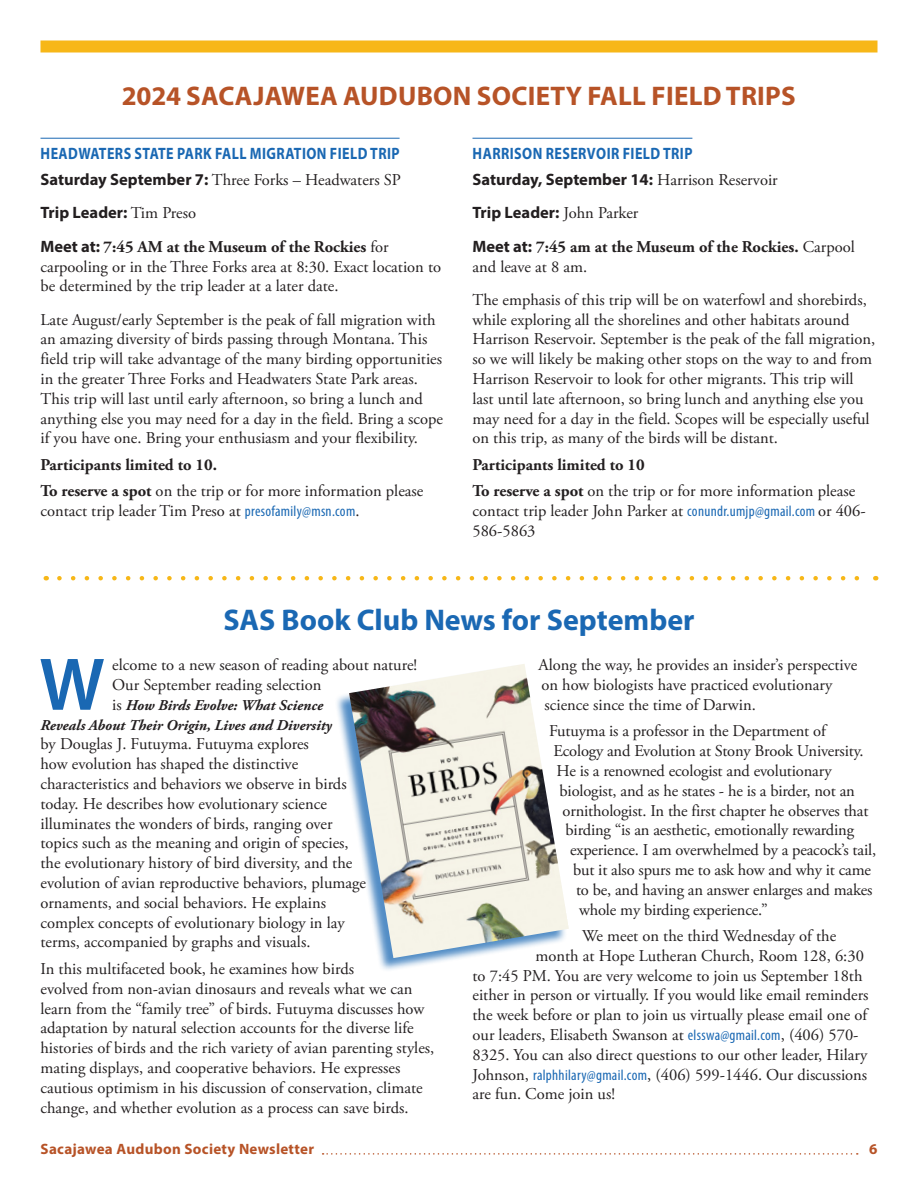
<style>
.page{position:relative;width:918px;height:1188px;background:#fff}
.page>*{position:absolute;margin:0;border:0;box-sizing:border-box;transform-origin:0 0}
.t1{font:600 75.3px "Myriad Pro";color:#1a68b3}
.t2{font:700 30px "Myriad Pro";color:#1a68b3}
.t3{font:700 27px "Myriad Pro";letter-spacing:.01em;color:#b75327}
.t4{font:16.5px/19.8px "Adobe Garamond Pro";color:#231f20}
.t5{font:700 16.5px/26.5px "Adobe Garamond Pro";color:#231f20}
.t6{font:700 16.5px/26.5px "Myriad Pro";letter-spacing:.03em;color:#1a68b3;scale:.85 1}
.t7{font:700 16.5px "Myriad Pro";color:#231f20}
.t8{font:italic 700 15px/19.8px "Adobe Garamond Pro";color:#231f20}
.t9{font:700 15px "Myriad Pro";letter-spacing:.02em;color:#b75327}
.s1{font-family:"Myriad Pro";font-weight:700}
.s2{font-family:"Adobe Garamond Pro";font-weight:400}
.s3{font-weight:700}
.s4{font-weight:400}
.s5{font-family:"Myriad Pro";font-stretch:condensed;font-size:15px;color:#1a68b3}
.s6{color:#231f20}
.s7{font-family:"Adobe Garamond Pro";font-weight:400;color:#231f20}
.s8{font-family:"Myriad Pro"}
.s9{font-weight:400;font-style:normal;font-size:16.5px}
</style>
<div class="page">
<div style="left:40px;top:40px;width:838px;height:12px;background:#f7b718"></div>
<svg style="left:323px;top:1153px;width:535px;height:2px"></svg>
<div style="left:335px;top:665px;width:233px;height:308px;background:#1a68b3;opacity:.75"></div>
<img style="left:349px;top:664px;width:220px;height:294px">
<hr style="left:40px;top:138px;width:360px;height:1px;background:#1a68b3">
<hr style="left:472px;top:138px;width:220px;height:1px;background:#1a68b3">
<svg style="left:59px;top:576px;width:801px;height:4px"></svg>
<h3 class="t3" style="left:122px;top:78px;width:675px">2024 SACAJAWEA AUDUBON SOCIETY FALL FIELD TRIPS</h3>
<p class="t6" style="left:41px;top:139px;width:424px">HEADWATERS STATE PARK FALL MIGRATION FIELD TRIP</p>
<p class="t4" style="left:40px;top:171px;width:362px"><span class="s1">Saturday September 7:</span> Three Forks – Headwaters SP</p>
<p class="t7" style="left:40px;top:202px;width:157px">Trip Leader: <span class="s2">Tim Preso</span></p>
<p class="t4" style="left:40px;top:237px;width:402px"><span class="s1">Meet at:</span> <span class="s3">7:45 AM at the Museum of the Rockies</span> for carpooling or in the Three Forks area at 8:30. Exact location to be determined by the trip leader at a later date.</p>
<p class="t4" style="left:40px;top:310px;width:404px">Late August/early September is the peak of fall migration with an amazing diversity of birds passing through Montana. This field trip will take advantage of the many birding opportunities in the greater Three Forks and Headwaters State Park areas.<br>This trip will last until early afternoon, so bring a lunch and anything else you may need for a day in the field. Bring a scope if you have one. Bring your enthusiasm and your flexibility.</p>
<p class="t5" style="left:40px;top:452px;width:384px">Participants limited to 10.<br>To reserve a spot <span class="s4">on the trip or for more information please</span></p>
<p class="t4" style="left:40px;top:502px;width:321px">contact trip leader Tim Preso at <span class="s5">presofamily@msn.com</span>.</p>
<p class="t6" style="left:472px;top:139px;width:361px">HARRISON RESERVOIR FIELD TRIP<br><span class="s6">Saturday, September 14:</span> <span class="s7">Harrison Reservoir</span></p>
<p class="t7" style="left:472px;top:202px;width:167px">Trip Leader: <span class="s2">John Parker</span></p>
<p class="t5" style="left:472px;top:237px;width:384px;line-height:19.8px"><span class="s8">Meet at:</span> 7:45 am at the Museum of the Rockies. <span class="s4">Carpool and leave at 8 am.</span></p>
<p class="t4" style="left:472px;top:290px;width:404px">The emphasis of this trip will be on waterfowl and shorebirds, while exploring all the shorelines and other habitats around Harrison Reservoir. September is the peak of the fall migration, so we will likely be making other stops on the way to and from Harrison Reservoir to look for other migrants. This trip will last until late afternoon, so bring lunch and anything else you may need for a day in the field. Scopes will be especially useful on this trip, as many of the birds will be distant.</p>
<p class="t5" style="left:472px;top:452px;width:384px">Participants limited to 10<br>To reserve a spot <span class="s4">on the trip or for more information please</span></p>
<p class="t4" style="left:472px;top:502px;width:395px">contact trip leader John Parker at <span class="s5">conundr.umjp@gmail.com</span> or 406-<br>586-5863</p>
<h2 class="t2" style="left:223px;top:600px;width:473px">SAS Book Club News for September</h2>
<h1 class="t1" style="left:39px;top:637px;width:67px">W</h1>
<p class="t4" style="left:112px;top:656px;width:306px">elcome to a new season of reading about nature!<br>Our September reading selection</p>
<p class="t8" style="left:40px;top:695px;width:293px;text-indent:72px"><span class="s9">is</span> How Birds Evolve: What Science<br>Reveals About Their Origin, Lives and Diversity</p>
<p class="t4" style="left:40px;top:735px;width:327px">by Douglas J. Futuyma. Futuyma explores<br>how evolution has shaped the distinctive characteristics and behaviors we observe in birds today. He describes how evolutionary science illuminates the wonders of birds, ranging over topics such as the meaning and origin of species, the evolutionary history of bird diversity, and the evolution of avian reproductive behaviors, plumage ornaments, and social behaviors. He explains complex concepts of evolutionary biology in lay terms, accompanied by graphs and visuals.</p>
<p class="t4" style="left:40px;top:959px;width:395px">In this multifaceted book, he examines how birds<br>evolved from non-avian dinosaurs and reveals what we can learn from the “family tree” of birds. Futuyma discusses how adaptation by natural selection accounts for the diverse life histories of birds and the rich variety of avian parenting styles, mating displays, and cooperative behaviors. He expresses cautious optimism in his discussion of conservation, climate change, and whether evolution as a process can save birds.</p>
<p class="t4" style="left:538px;top:656px;width:320px">Along the way, he provides an insider’s perspective on how biologists have practiced evolutionary science since the time of Darwin.</p>
<p class="t4" style="left:549px;top:722px;width:278px">Futuyma is a professor in the Department of</p>
<p class="t4" style="left:554px;top:742px;width:312px">Ecology and Evolution at Stony Brook University.</p>
<p class="t4" style="left:557px;top:761px;width:277px">He is a renowned ecologist and evolutionary</p>
<p class="t4" style="left:560px;top:781px;width:297px">biologist, and as he states - he is a birder, not an</p>
<p class="t4" style="left:563px;top:801px;width:308px">ornithologist. In the first chapter he observes that</p>
<p class="t4" style="left:566px;top:821px;width:290px">birding “is an aesthetic, emotionally rewarding</p>
<p class="t4" style="left:570px;top:841px;width:308px">experience. I am overwhelmed by a peacock’s tail,</p>
<p class="t4" style="left:573px;top:860px;width:300px">but it also spurs me to ask how and why it came</p>
<p class="t4" style="left:576px;top:880px;width:298px">to be, and having an answer enlarges and makes</p>
<p class="t4" style="left:579px;top:900px;width:190px">whole my birding experience.”</p>
<p class="t4" style="left:582px;top:927px;width:256px">We meet on the third Wednesday of the</p>
<p class="t4" style="left:536px;top:946px;width:330px">month at Hope Lutheran Church, Room 128, 6:30</p>
<p class="t4" style="left:473px;top:966px;width:391px">to 7:45 PM. You are very welcome to join us September 18th</p>
<p class="t4" style="left:473px;top:986px;width:398px">either in person or virtually. If you would like email reminders</p>
<p class="t4" style="left:473px;top:1006px;width:396px">the week before or plan to join us virtually please email one of</p>
<p class="t4" style="left:473px;top:1026px;width:388px">our leaders, Elisabeth Swanson at <span class="s5">elsswa@gmail.com</span>, (406) 570-</p>
<p class="t4" style="left:473px;top:1045px;width:396px">8325. You can also direct questions to our other leader, Hilary</p>
<p class="t4" style="left:473px;top:1065px;width:396px">Johnson, <span class="s5">ralphhilary@gmail.com</span>, (406) 599-1446. Our discussions</p>
<p class="t4" style="left:472px;top:1085px;width:144px">are fun. Come join us!</p>
<p class="t9" style="left:40px;top:1139px;width:275px">Sacajawea Audubon Society Newsletter</p>
<p class="t9" style="left:869px;top:1139px;width:10px">6</p>
</div>
